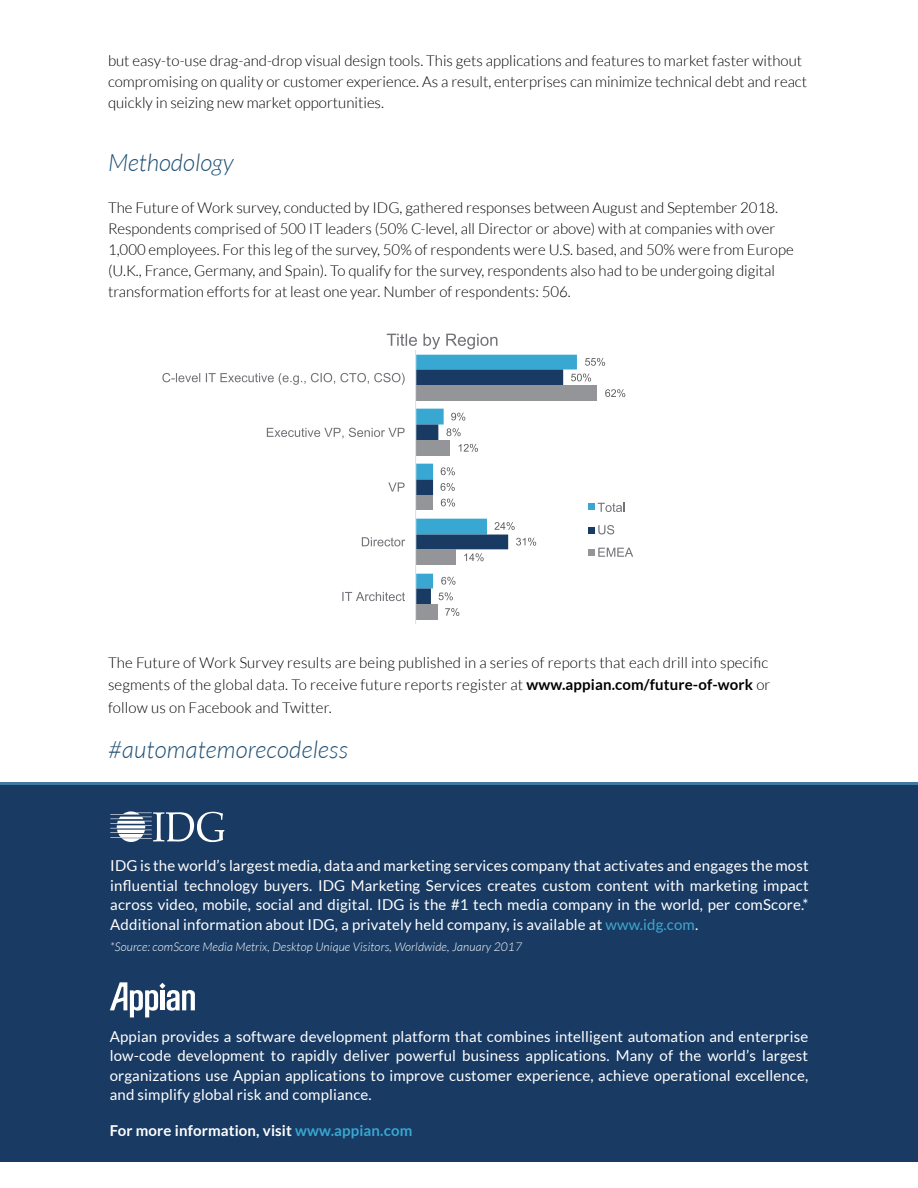
<style>
.page{position:relative;width:918px;height:1188px;background:#fff}
.page>*{position:absolute;margin:0;border:0;box-sizing:border-box;transform-origin:0 0}
.t1{font:italic 300 24px "Lato";letter-spacing:.01em;color:#205175}
.t2{font:300 15px/21px "Lato";color:#000}
.t3{font:15px/19.5px "Lato";letter-spacing:.01em;color:#fff;text-align:justify}
.t4{font:700 15px "Lato";letter-spacing:.01em;color:#fff}
.t5{font:italic 300 12px "Lato";letter-spacing:.01em;color:#fff}
.s1{font-weight:700}
.s2{color:#3fa7ce}
.s3{color:#38a7d1}
</style>
<div class="page">
<div style="left:0;top:782px;width:918px;height:12px;background:#4079a2"></div>
<div style="left:0;top:785px;width:918px;height:377px;background:#183a63"></div>
<svg style="left:110px;top:982px;width:85px;height:35px"></svg>
<svg style="left:110px;top:811px;width:114px;height:31px"></svg>
<div style="left:416px;top:604px;width:21px;height:16px;background:#939598"></div>
<hr style="left:415px;top:350px;width:1px;height:274px;background:#dedee0">
<svg style="left:162px;top:373px;width:243px;height:12px"></svg>
<svg style="left:267px;top:428px;width:138px;height:11px"></svg>
<svg style="left:388px;top:483px;width:17px;height:9px"></svg>
<svg style="left:362px;top:537px;width:43px;height:9px"></svg>
<svg style="left:342px;top:592px;width:63px;height:9px"></svg>
<svg style="left:387px;top:334px;width:110px;height:15px"></svg>
<svg style="left:416px;top:355px;width:217px;height:261px"></svg>
<p class="t2" style="left:108px;top:50px;width:701px">but easy-to-use drag-and-drop visual design tools. This gets applications and features to market faster without compromising on quality or customer experience. As a result, enterprises can minimize technical debt and react quickly in seizing new market opportunities.</p>
<h1 class="t1" style="left:108px;top:150px;width:127px">Methodology</h1>
<p class="t2" style="left:108px;top:197px;width:687px">The Future of Work survey, conducted by IDG, gathered responses between August and September 2018.<br>Respondents comprised of 500 IT leaders (50% C-level, all Director or above) with at companies with over 1,000 employees. For this leg of the survey, 50% of respondents were U.S. based, and 50% were from Europe (U.K., France, Germany, and Spain). To qualify for the survey, respondents also had to be undergoing digital transformation efforts for at least one year. Number of respondents: 506.</p>
<p class="t2" style="left:108px;top:651px;width:664px;line-height:22.5px">The Future of Work Survey results are being published in a series of reports that each drill into specific segments of the global data. To receive future reports register at <span class="s1">www.appian.com/future-of-work</span> or follow us on Facebook and Twitter.</p>
<h1 class="t1" style="left:108px;top:736px;width:242px">#automatemorecodeless</h1>
<p class="t3" style="left:110px;top:856px;width:700px">IDG is the world’s largest media, data and marketing services company that activates and engages the most influential technology buyers. IDG Marketing Services creates custom content with marketing impact across video, mobile, social and digital. IDG is the #1 tech media company in the world, per comScore.* Additional information about IDG, a privately held company, is available at <span class="s2">www.idg.com</span>.</p>
<p class="t5" style="left:110px;top:940px;width:413px">*Source: comScore Media Metrix, Desktop Unique Visitors, Worldwide, January 2017</p>
<p class="t3" style="left:110px;top:1026px;width:700px">Appian provides a software development platform that combines intelligent automation and enterprise low-code development to rapidly deliver powerful business applications. Many of the world’s largest organizations use Appian applications to improve customer experience, achieve operational excellence, and simplify global risk and compliance.</p>
<p class="t4" style="left:110px;top:1122px;width:304px">For more information, visit <span class="s3">www.appian.com</span></p>
</div>
